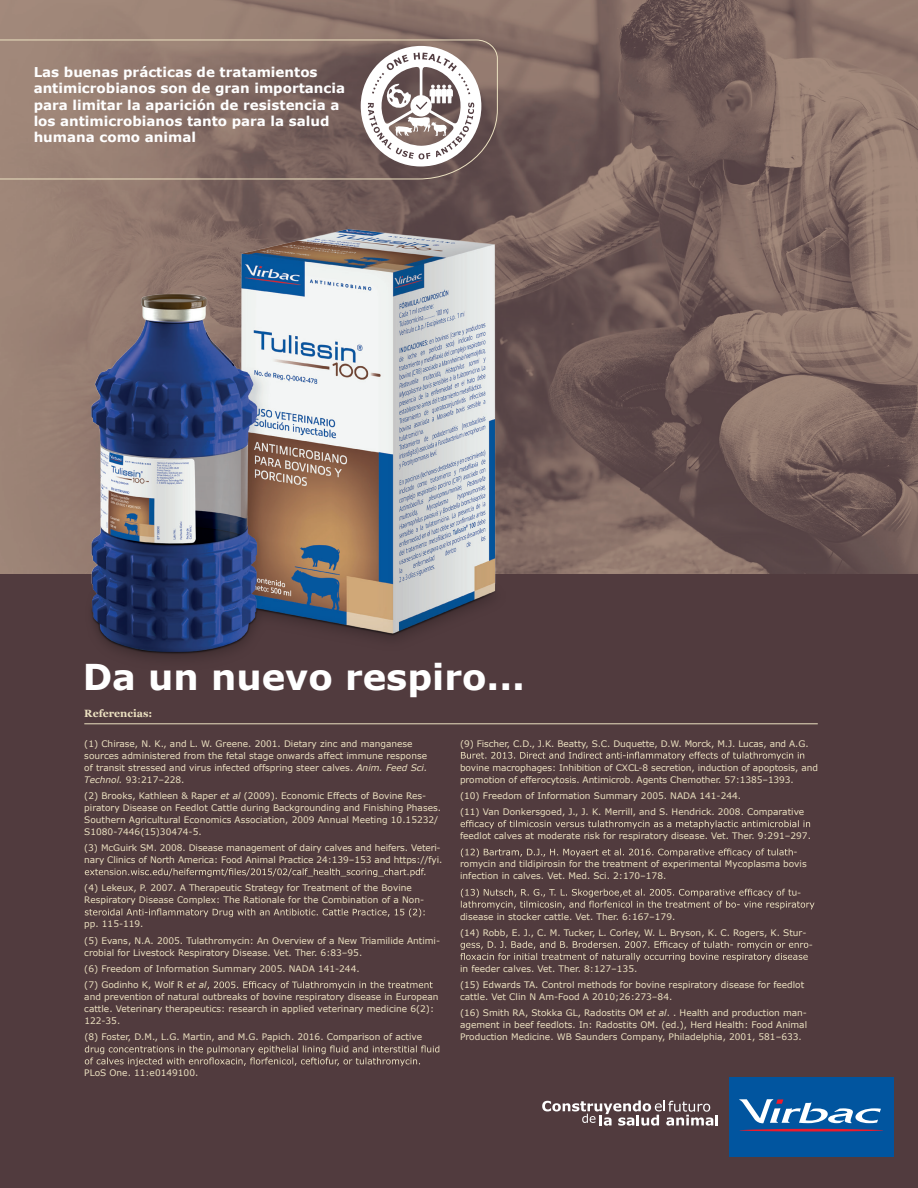
<style>
.page{position:relative;width:918px;height:1188px;background:#fff}
.page>*{position:absolute;margin:0;border:0;box-sizing:border-box;transform-origin:0 0}
.t1{font:700 35.55px "Verdana";color:#fff}
.t2{font:700 13.5px/16.2px "Verdana";color:#fff}
.t3{font:700 10.5px "Georgia";color:#ece1c1}
.t4{font:9px/12px "Verdana";color:#ece1c1}
.s1{font-style:italic}
</style>
<div class="page">
<img style="left:0;top:0;width:918px;height:574px">
<svg style="left:0;top:39px;width:498px;height:141px;background:#8d756b"></svg>
<div style="left:0;top:574px;width:918px;height:614px;background:#513b3e"></div>
<div style="left:729px;top:1077px;width:165px;height:80px;background:#01559f"></div>
<hr style="left:739px;top:1129px;width:144px;height:3px;background:#ee1b2c;border-radius:50%">
<svg style="left:739px;top:1099px;width:142px;height:25px"></svg>
<svg style="left:542px;top:1101px;width:176px;height:25px"></svg>
<svg style="left:85px;top:868px;width:340px;height:9px"></svg>
<svg style="left:85px;top:908px;width:340px;height:9px"></svg>
<svg style="left:207px;top:981px;width:226px;height:9px"></svg>
<svg style="left:85px;top:1045px;width:354px;height:21px"></svg>
<svg style="left:461px;top:752px;width:343px;height:8px"></svg>
<svg style="left:461px;top:820px;width:349px;height:9px"></svg>
<svg style="left:461px;top:848px;width:332px;height:9px"></svg>
<svg style="left:461px;top:889px;width:354px;height:20px"></svg>
<svg style="left:460px;top:941px;width:348px;height:21px"></svg>
<hr style="left:84px;top:723px;width:734px;height:1px;background:#ece1c1">
<svg style="left:360px;top:46px;width:122px;height:86px"></svg>
<img style="left:3px;top:132px;width:591px;height:525px">
<h2 class="t2" style="left:34px;top:64px;width:313px">Las buenas prácticas de tratamientos antimicrobianos son de gran importancia para limitar la aparición de resistencia a los antimicrobianos tanto para la salud humana como animal</h2>
<h1 class="t1" style="left:83px;top:654px;width:444px">Da un nuevo respiro...</h1>
<p class="t3" style="left:84px;top:706px;width:70px">Referencias:</p>
<p class="t4" style="left:84px;top:737px;width:344px">(1) Chirase, N. K., and L. W. Greene. 2001. Dietary zinc and manganese sources administered from the fetal stage onwards affect immune response of transit stressed and virus infected offspring steer calves. <span class="s1">Anim. Feed Sci.<br>Technol.</span> 93:217–228.</p>
<p class="t4" style="left:84px;top:790px;width:358px">(2) Brooks, Kathleen &amp; Raper <span class="s1">et al</span> (2009). Economic Effects of Bovine Res&shy;piratory Disease on Feedlot Cattle during Backgrounding and Finishing Phases.<br>Southern Agricultural Economics Association, 2009 Annual Meeting 10.15232/ S1080-7446(15)30474-5.</p>
<p class="t4" style="left:84px;top:842px;width:360px">(3) McGuirk SM. 2008. Disease management of dairy calves and heifers. Veteri&shy;nary Clinics of North America: Food Animal Practice 24:139–153 and https://fyi.</p>
<p class="t4" style="left:84px;top:882px;width:341px">(4) Lekeux, P. 2007. A Therapeutic Strategy for Treatment of the Bovine<br>Respiratory Disease Complex: The Rationale for the Combination of a Non-</p>
<p class="t4" style="left:84px;top:916px;width:357px;line-height:16.2px">pp. 115-119.<br>(5) Evans, N.A. 2005. Tulathromycin: An Overview of a New Triamilide Antimi-</p>
<p class="t4" style="left:84px;top:944px;width:279px;line-height:16.2px">crobial for Livestock Respiratory Disease. Vet. Ther. 6:83–95. (6) Freedom of Information Summary 2005. NADA 141-244. (7) Godinho K, Wolf R <span class="s1">et al</span></p>
<p class="t4" style="left:84px;top:991px;width:356px">and prevention of natural outbreaks of bovine respiratory disease in European cattle. Veterinary therapeutics: research in applied veterinary medicine 6(2):<br>122-35.</p>
<p class="t4" style="left:84px;top:1031px;width:339px">(8) Foster, D.M., L.G. Martin, and M.G. Papich. 2016. Comparison of active</p>
<p class="t4" style="left:84px;top:1067px;width:116px">PLoS One. 11:e0149100.</p>
<p class="t4" style="left:460px;top:737px;width:350px">(9) Fischer, C.D., J.K. Beatty, S.C. Duquette, D.W. Morck, M.J. Lucas, and A.G.</p>
<p class="t4" style="left:460px;top:761px;width:359px">bovine macrophages: Inhibition of CXCL-8 secretion, induction of apoptosis, and promotion of efferocytosis. Antimicrob. Agents Chemother. 57:1385–1393.</p>
<p class="t4" style="left:460px;top:788px;width:346px;line-height:16.2px">(10) Freedom of Information Summary 2005. NADA 141-244.<br>(11) Van Donkersgoed, J., J. K. Merrill, and S. Hendrick. 2008. Comparative</p>
<p class="t4" style="left:794px;top:828px;width:19px;line-height:16.2px;text-indent:-333px">feedlot calves at moderate risk for respiratory disease. Vet. Ther. 9:291–297. -</p>
<p class="t4" style="left:460px;top:858px;width:348px">romycin and tildipirosin for the treatment of experimental Mycoplasma bovis infection in calves. Vet. Med. Sci. 2:170–178.</p>
<p class="t4" style="left:797px;top:886px;width:6px">-</p>
<p class="t4" style="left:460px;top:908px;width:348px;line-height:16.2px">disease in stocker cattle. Vet. Ther. 6:167–179.<br>(14) Robb, E. J., C. M. Tucker, L. Corley, W. L. Bryson, K. C. Rogers, K. Stur-</p>
<p class="t4" style="left:809px;top:939px;width:6px">-</p>
<p class="t4" style="left:460px;top:961px;width:346px;line-height:16.2px">in feeder calves. Vet. Ther. 8:127–135.<br>(15) Edwards TA. Control methods for bovine respiratory disease for feedlot</p>
<p class="t4" style="left:460px;top:989px;width:348px;line-height:16.2px">cattle. Vet Clin N Am-Food A 2010;26:273–84.<br>(16) Smith RA, Stokka GL, Radostits OM <span class="s1">et al</span>. . Health and production man-</p>
<p class="t4" style="left:460px;top:1019px;width:349px">agement in beef feedlots. In: Radostits OM. (ed.), Herd Health: Food Animal<br>Production Medicine. WB Saunders Company, Philadelphia, 2001, 581–633.</p>
</div>
